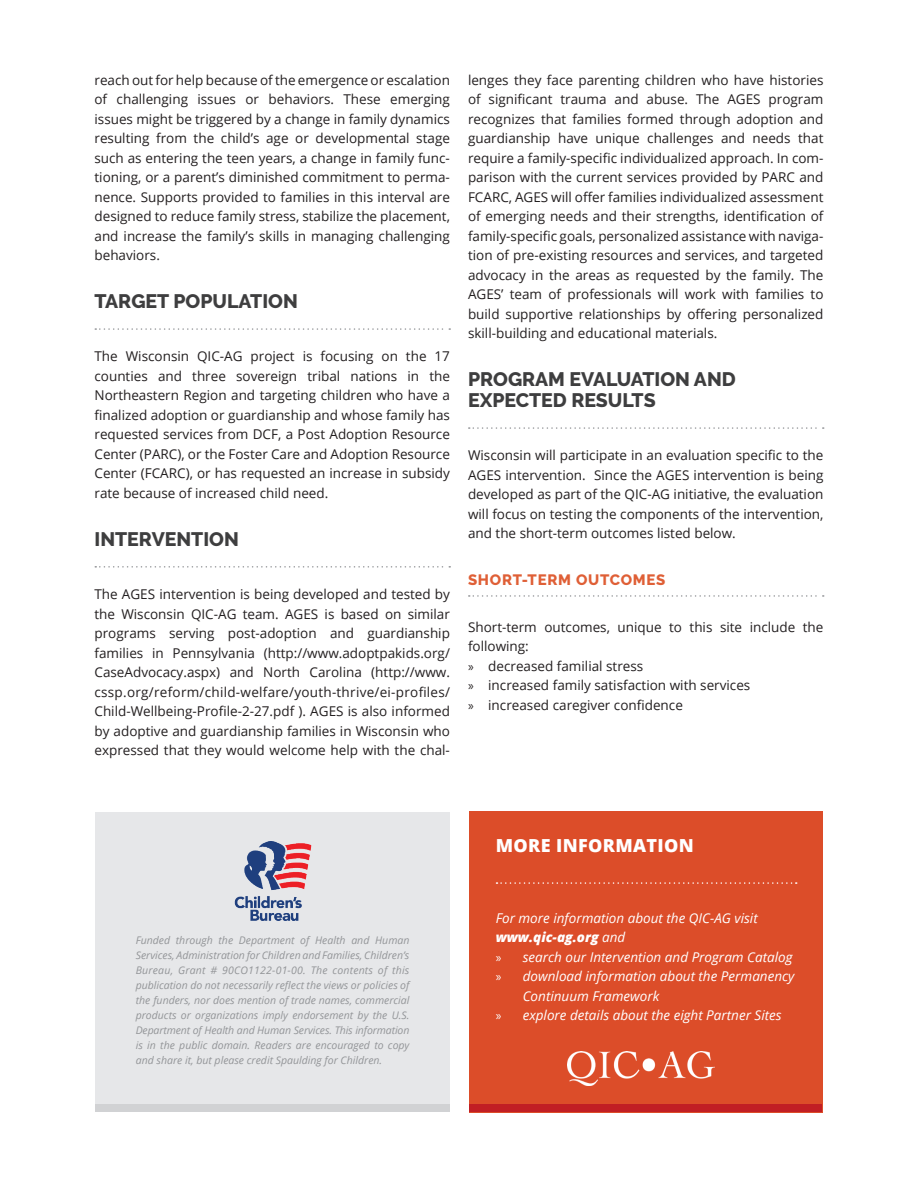
<style>
.page{position:relative;width:918px;height:1188px;background:#fff}
.page>*{position:absolute;margin:0;border:0;box-sizing:border-box;transform-origin:0 0}
.t1{font:800 19.5px/21px "Raleway";color:#3e3e3f}
.t2{font:800 18px "Open Sans";letter-spacing:.02em;color:#fff}
.t3{font:800 15px "Raleway";letter-spacing:.05em;color:#df5f36}
.t4{font:13.5px/19.5px "Open Sans";color:#231f20;text-align:justify}
.t5{font:italic 13.5px "Open Sans";color:#fff}
.t6{font:italic 800 13.5px "Open Sans";color:#fff}
.t7{font:italic 10.5px/15px "Open Sans";color:#939598;text-align:justify}
.s1{font-family:"Myriad Pro"}
.s2{font-weight:400}
.s3{font-family:"Myriad Pro";font-style:normal}
</style>
<div class="page">
<div style="left:95px;top:812px;width:355px;height:293px;background:#e6e7e9"></div>
<div style="left:469px;top:812px;width:354px;height:301px;background:#dc4d29"></div>
<svg style="left:496px;top:882px;width:301px;height:2px"></svg>
<img style="left:568px;top:1052px;width:147px;height:33px">
<div style="left:470px;top:1105px;width:352px;height:7px;background:#c11e24"></div>
<div style="left:95px;top:1105px;width:355px;height:7px;background:#d1d2d4"></div>
<svg style="left:95px;top:328px;width:355px;height:2px"></svg>
<svg style="left:95px;top:566px;width:355px;height:2px"></svg>
<svg style="left:469px;top:427px;width:355px;height:2px"></svg>
<svg style="left:469px;top:595px;width:355px;height:2px"></svg>
<img style="left:234px;top:842px;width:78px;height:79px">
<p class="t4" style="left:94px;top:70px;width:357px">reach out for help because of the emergence or escalation of challenging issues or behaviors. These emerging issues might be triggered by a change in family dynamics resulting from the child’s age or developmental stage such as entering the teen years, a change in family func&shy;tioning, or a parent’s diminished commitment to perma&shy;nence. Supports provided to families in this interval are designed to reduce family stress, stabilize the placement, and increase the family’s skills in managing challenging behaviors.</p>
<h1 class="t1" style="left:94px;top:291px;width:205px">TARGET POPULATION</h1>
<p class="t4" style="left:94px;top:346px;width:357px">The Wisconsin QIC-AG project is focusing on the 17 counties and three sovereign tribal nations in the Northeastern Region and targeting children who have a finalized adoption or guardianship and whose family has requested services from DCF, a Post Adoption Resource Center (PARC), or the Foster Care and Adoption Resource Center (FCARC), or has requested an increase in subsidy rate because of increased child need.</p>
<h1 class="t1" style="left:94px;top:529px;width:146px">INTERVENTION</h1>
<p class="t4" style="left:94px;top:584px;width:357px">The AGES intervention is being developed and tested by the Wisconsin QIC-AG team. AGES is based on similar programs serving post-adoption and guardianship families in Pennsylvania (http://www.adoptpakids.org/ CaseAdvocacy.aspx) and North Carolina (http://www. cssp.org/reform/child-welfare/youth-thrive/ei-profiles/ Child-Wellbeing-Profile-2-27.pdf ). AGES is also informed by adoptive and guardianship families in Wisconsin who expressed that they would welcome help with the chal-</p>
<p class="t4" style="left:468px;top:70px;width:357px">lenges they face parenting children who have histories of significant trauma and abuse. The AGES program recognizes that families formed through adoption and guardianship have unique challenges and needs that require a family-specific individualized approach. In com&shy;parison with the current services provided by PARC and FCARC, AGES will offer families individualized assessment of emerging needs and their strengths, identification of family-specific goals, personalized assistance with naviga&shy;tion of pre-existing resources and services, and targeted advocacy in the areas as requested by the family. The AGES’ team of professionals will work with families to build supportive relationships by offering personalized skill-building and educational materials.</p>
<h1 class="t1" style="left:468px;top:369px;width:269px">PROGRAM EVALUATION AND<br>EXPECTED RESULTS</h1>
<p class="t4" style="left:468px;top:445px;width:357px">Wisconsin will participate in an evaluation specific to the AGES intervention. Since the AGES intervention is being developed as part of the QIC-AG initiative, the evaluation will focus on testing the components of the intervention, and the short-term outcomes listed below.</p>
<p class="t3" style="left:468px;top:572px;width:199px">SHORT-TERM OUTCOMES</p>
<p class="t4" style="left:468px;top:617px;width:357px;text-align:left">Short-term outcomes, unique to this site include the following:<br><span class="s1">»</span> decreased familial stress<br><span class="s1">»</span> increased family satisfaction with services<br><span class="s1">»</span> increased caregiver confidence</p>
<p class="t7" style="left:136px;top:932px;width:275px">Funded through the Department of Health and Human Services, Administration for Children and Families, Children’s Bureau, Grant # 90CO1122-01-00. The contents of this publication do not necessarily reflect the views or policies of the funders, nor does mention of trade names, commercial products or organizations imply endorsement by the U.S.<br>Department of Health and Human Services. This information is in the public domain. Readers are encouraged to copy and share it, but please credit Spaulding for Children.</p>
<h2 class="t2" style="left:496px;top:832px;width:200px">MORE INFORMATION</h2>
<p class="t5" style="left:496px;top:909px;width:263px">For more information about the QIC-AG visit</p>
<p class="t6" style="left:496px;top:927px;width:131px">www.qic-ag.org <span class="s2">and</span></p>
<p class="t5" style="left:496px;top:948px;width:298px"><span class="s3">»</span> search our Intervention and Program Catalog</p>
<p class="t5" style="left:496px;top:967px;width:300px"><span class="s3">»</span> download information about the Permanency</p>
<p class="t5" style="left:523px;top:987px;width:138px">Continuum Framework</p>
<p class="t5" style="left:496px;top:1006px;width:287px"><span class="s3">»</span> explore details about the eight Partner Sites</p>
</div>
